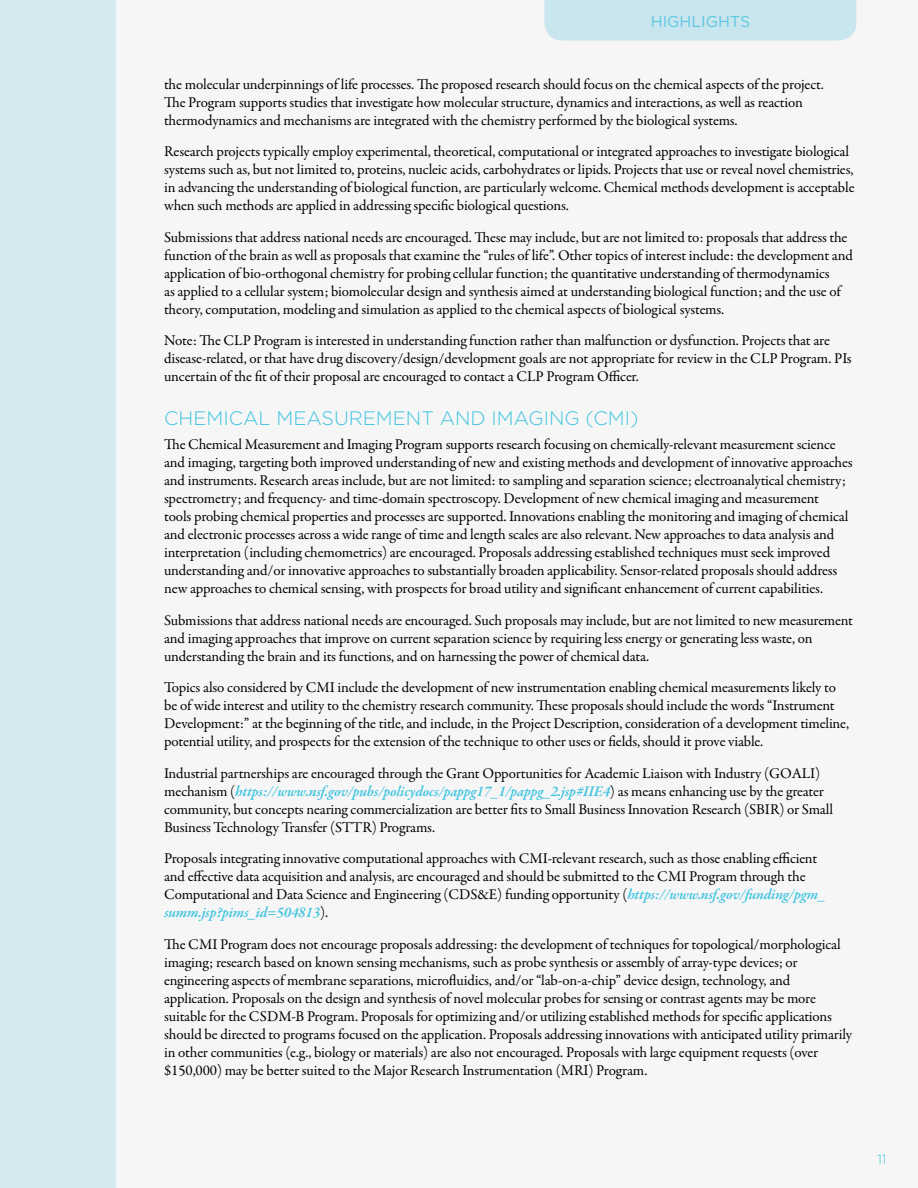
<style>
.page{position:relative;width:918px;height:1188px;background:#fff}
.page>*{position:absolute;margin:0;border:0;box-sizing:border-box;transform-origin:0 0}
.Article_Subheading{font:300 19.5px "Gotham";color:#40c4e0}
.t1{font:15.75px "Gotham";color:#5cc9e3}
.Body{font:15px/18px "Garamond Premr Pro";letter-spacing:-.01em;color:#000}
.t2{font:300 13.5px "Gotham";color:#40c4e0}
.s1{font-weight:600;font-style:italic;color:#40c4e0}
</style>
<div class="page">
<div style="left:116px;top:0;width:802px;height:1188px;background:#f6f6f6"></div>
<div style="left:0;top:0;width:116px;height:1188px;background:#d4eaf0"></div>
<div style="left:544px;top:0;width:312px;height:40px;background:#c9e5ed"></div>
<p class="t1" style="left:651px;top:11px;width:101px">HIGHLIGHTS</p>
<p class="Body" style="left:164px;top:75px;width:661px">the molecular underpinnings of life processes. The proposed research should focus on the chemical aspects of the project.<br>The Program supports studies that investigate how molecular structure, dynamics and interactions, as well as reaction thermodynamics and mechanisms are integrated with the chemistry performed by the biological systems.</p>
<p class="Body" style="left:164px;top:143px;width:692px">Research projects typically employ experimental, theoretical, computational or integrated approaches to investigate biological systems such as, but not limited to, proteins, nucleic acids, carbohydrates or lipids. Projects that use or reveal novel chemistries, in advancing the understanding of biological function, are particularly welcome. Chemical methods development is acceptable when such methods are applied in addressing specific biological questions.</p>
<p class="Body" style="left:164px;top:228px;width:690px">Submissions that address national needs are encouraged. These may include, but are not limited to: proposals that address the function of the brain as well as proposals that examine the “rules of life”. Other topics of interest include: the development and application of bio-orthogonal chemistry for probing cellular function; the quantitative understanding of thermodynamics<br>as applied to a cellular system; biomolecular design and synthesis aimed at understanding biological function; and the use of theory, computation, modeling and simulation as applied to the chemical aspects of biological systems.</p>
<p class="Body" style="left:164px;top:332px;width:689px">Note: The CLP Program is interested in understanding function rather than malfunction or dysfunction. Projects that are disease-related, or that have drug discovery/design/development goals are not appropriate for review in the CLP Program. PIs uncertain of the fit of their proposal are encouraged to contact a CLP Program Officer.</p>
<p class="Article_Subheading" style="left:164px;top:406px;width:476px">CHEMICAL MEASUREMENT AND IMAGING (CMI)</p>
<p class="Body" style="left:164px;top:436px;width:690px">The Chemical Measurement and Imaging Program supports research focusing on chemically-relevant measurement science and imaging, targeting both improved understanding of new and existing methods and development of innovative approaches and instruments. Research areas include, but are not limited: to sampling and separation science; electroanalytical chemistry; spectrometry; and frequency- and time-domain spectroscopy. Development of new chemical imaging and measurement<br>tools probing chemical properties and processes are supported. Innovations enabling the monitoring and imaging of chemical and electronic processes across a wide range of time and length scales are also relevant. New approaches to data analysis and interpretation (including chemometrics) are encouraged. Proposals addressing established techniques must seek improved understanding and/or innovative approaches to substantially broaden applicability. Sensor-related proposals should address new approaches to chemical sensing, with prospects for broad utility and significant enhancement of current capabilities.</p>
<p class="Body" style="left:164px;top:611px;width:690px">Submissions that address national needs are encouraged. Such proposals may include, but are not limited to new measurement and imaging approaches that improve on current separation science by requiring less energy or generating less waste, on understanding the brain and its functions, and on harnessing the power of chemical data.</p>
<p class="Body" style="left:164px;top:679px;width:686px">Topics also considered by CMI include the development of new instrumentation enabling chemical measurements likely to be of wide interest and utility to the chemistry research community. These proposals should include the words “Instrument Development:” at the beginning of the title, and include, in the Project Description, consideration of a development timeline, potential utility, and prospects for the extension of the technique to other uses or fields, should it prove viable.</p>
<p class="Body" style="left:164px;top:764px;width:670px">Industrial partnerships are encouraged through the Grant Opportunities for Academic Liaison with Industry (GOALI) mechanism (<span class="s1">https://www.nsf.gov/pubs/policydocs/pappg17_1/pappg_2.jsp#IIE4</span>) as means enhancing use by the greater community, but concepts nearing commercialization are better fits to Small Business Innovation Research (SBIR) or Small Business Technology Transfer (STTR) Programs.</p>
<p class="Body" style="left:164px;top:850px;width:663px">Proposals integrating innovative computational approaches with CMI-relevant research, such as those enabling efficient and effective data acquisition and analysis, are encouraged and should be submitted to the CMI Program through the Computational and Data Science and Engineering (CDS&amp;E) funding opportunity (<span class="s1">https://www.nsf.gov/funding/pgm_ summ.jsp?pims_id=504813</span>).</p>
<p class="Body" style="left:164px;top:935px;width:689px">The CMI Program does not encourage proposals addressing: the development of techniques for topological/morphological imaging; research based on known sensing mechanisms, such as probe synthesis or assembly of array-type devices; or engineering aspects of membrane separations, microfluidics, and/or “lab-on-a-chip” device design, technology, and application. Proposals on the design and synthesis of novel molecular probes for sensing or contrast agents may be more suitable for the CSDM-B Program. Proposals for optimizing and/or utilizing established methods for specific applications should be directed to programs focused on the application. Proposals addressing innovations with anticipated utility primarily in other communities (e.g., biology or materials) are also not encouraged. Proposals with large equipment requests (over $150,000) may be better suited to the Major Research Instrumentation (MRI) Program.</p>
<p class="t2" style="left:877px;top:1151px;width:10px">11</p>
</div>
